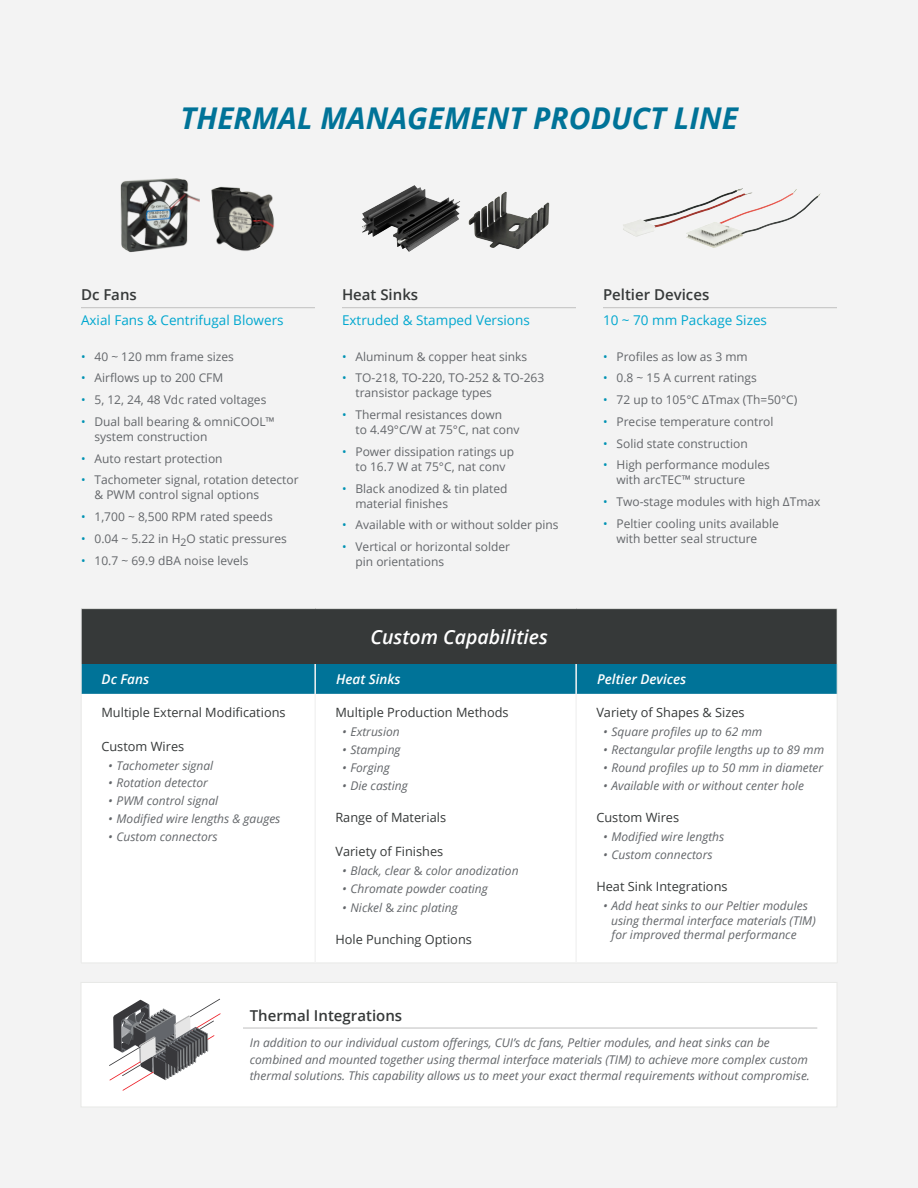
<style>
.page{position:relative;width:918px;height:1188px;background:#f3f3f3}
.page>*{position:absolute;margin:0;border:0;box-sizing:border-box;transform-origin:0 0}
.t1{font:italic 700 30px "Open Sans";color:#007398}
.Table_H1{font:italic 600 19.5px "Open Sans";color:#fff}
.Product_Spread_H3{font:600 15px "Open Sans";color:#363939}
.Product_Spread_H4{font:13.5px "Open Sans";color:#00a7cf}
.Table_H2{font:italic 600 13.5px "Open Sans";color:#fff}
.Table_Feature_List{font:12.75px "Open Sans";color:#363939}
.t2{font:12px/15px "Open Sans";color:#63666a}
.Inside_L_Columns{font:italic 12px/14.4px "Open Sans";color:#63666a}
.s1{color:#0092b3}
.s2{font-style:normal}
</style>
<div class="page">
<div style="left:81px;top:982px;width:756px;height:124px;background:#fff"></div>
<img style="left:468px;top:191px;width:82px;height:58px">
<hr style="left:81px;top:307px;width:234px;height:1px;background:#c6c6c5">
<hr style="left:603px;top:307px;width:234px;height:1px;background:#c6c6c5">
<hr style="left:342px;top:307px;width:234px;height:1px;background:#c6c6c5">
<img style="left:211px;top:186px;width:63px;height:65px">
<img style="left:120px;top:178px;width:80px;height:74px">
<img style="left:623px;top:215px;width:44px;height:22px">
<img style="left:362px;top:185px;width:98px;height:67px">
<div style="left:81px;top:609px;width:756px;height:55px;background:#363939"></div>
<div style="left:82px;top:664px;width:755px;height:30px;background:#007398"></div>
<div style="left:82px;top:694px;width:754px;height:268px;background:#fff"></div>
<hr style="left:81px;top:694px;width:1px;height:269px;background:#e8e9e7">
<hr style="left:837px;top:694px;width:1px;height:269px;background:#e8e9e7">
<hr style="left:81px;top:963px;width:234px;height:1px;background:#e8e9e7">
<hr style="left:315px;top:963px;width:261px;height:1px;background:#e8e9e7">
<hr style="left:576px;top:963px;width:261px;height:1px;background:#e8e9e7">
<hr style="left:81px;top:608px;width:234px;height:1px;background:#e8e9e7">
<hr style="left:81px;top:609px;width:1px;height:55px;background:#e8e9e7">
<hr style="left:315px;top:608px;width:261px;height:1px;background:#e8e9e7">
<hr style="left:576px;top:608px;width:261px;height:1px;background:#e8e9e7">
<hr style="left:837px;top:609px;width:1px;height:55px;background:#e8e9e7">
<hr style="left:81px;top:664px;width:1px;height:30px;background:#e8e9e7">
<hr style="left:837px;top:664px;width:1px;height:30px;background:#e8e9e7">
<hr style="left:314px;top:664px;width:2px;height:30px;background:#f3f3f3">
<hr style="left:575px;top:664px;width:2px;height:30px;background:#f3f3f3">
<hr style="left:314px;top:694px;width:2px;height:269px;background:#f3f3f3">
<hr style="left:575px;top:694px;width:2px;height:269px;background:#f3f3f3">
<img style="left:667px;top:188px;width:154px;height:60px">
<svg style="left:109px;top:999px;width:112px;height:92px"></svg>
<hr style="left:243px;top:1027px;width:574px;height:2px;background:#c6c6c5">
<h2 class="t1" style="left:180px;top:97px;width:559px">THERMAL MANAGEMENT PRODUCT LINE</h2>
<p class="Product_Spread_H3" style="left:81px;top:285px;width:57px">Dc Fans</p>
<p class="Product_Spread_H4" style="left:81px;top:311px;width:204px">Axial Fans &amp; Centrifugal Blowers</p>
<p class="t2" style="left:81px;top:348px;width:154px"><span class="s1">•</span> 40 ~ 120 mm frame sizes</p>
<p class="t2" style="left:81px;top:370px;width:144px"><span class="s1">•</span> Airflows up to 200 CFM</p>
<p class="t2" style="left:81px;top:392px;width:187px"><span class="s1">•</span> 5, 12, 24, 48 Vdc rated voltages</p>
<p class="t2" style="left:94px;top:414px;width:182px;text-indent:-14px"><span class="s1">•</span> Dual ball bearing &amp; omniCOOL™ system construction</p>
<p class="t2" style="left:81px;top:450px;width:143px"><span class="s1">•</span> Auto restart protection</p>
<p class="t2" style="left:94px;top:472px;width:206px;text-indent:-14px"><span class="s1">•</span> Tachometer signal, rotation detector &amp; PWM control signal options</p>
<p class="t2" style="left:81px;top:509px;width:193px"><span class="s1">•</span> 1,700 ~ 8,500 RPM rated speeds</p>
<p class="t2" style="left:81px;top:531px;width:207px"><span class="s1">•</span> 0.04 ~ 5.22 in H<sub>2</sub>O static pressures</p>
<p class="t2" style="left:81px;top:552px;width:169px"><span class="s1">•</span> 10.7 ~ 69.9 dBA noise levels</p>
<p class="Product_Spread_H3" style="left:342px;top:285px;width:78px">Heat Sinks</p>
<p class="Product_Spread_H4" style="left:342px;top:311px;width:189px">Extruded &amp; Stamped Versions</p>
<p class="t2" style="left:342px;top:348px;width:187px"><span class="s1">•</span> Aluminum &amp; copper heat sinks</p>
<p class="t2" style="left:356px;top:370px;width:190px;text-indent:-14px"><span class="s1">•</span> TO-218, TO-220, TO-252 &amp; TO-263 transistor package types</p>
<p class="t2" style="left:356px;top:407px;width:165px;text-indent:-14px"><span class="s1">•</span> Thermal resistances down<br>to 4.49°C/W at 75°C, nat conv</p>
<p class="t2" style="left:342px;top:444px;width:174px;text-align:center"><span class="s1">•</span> Power dissipation ratings up to 16.7 W at 75°C, nat conv</p>
<p class="t2" style="left:356px;top:480px;width:154px;text-indent:-14px"><span class="s1">•</span> Black anodized &amp; tin plated material finishes</p>
<p class="t2" style="left:342px;top:517px;width:218px"><span class="s1">•</span> Available with or without solder pins</p>
<p class="t2" style="left:356px;top:539px;width:156px;text-indent:-14px"><span class="s1">•</span> Vertical or horizontal solder pin orientations</p>
<p class="Table_H1" style="left:370px;top:623px;width:179px">Custom Capabilities</p>
<p class="Product_Spread_H3" style="left:603px;top:285px;width:108px">Peltier Devices</p>
<p class="Product_Spread_H4" style="left:603px;top:311px;width:166px">10 ~ 70 mm Package Sizes</p>
<p class="t2" style="left:603px;top:348px;width:146px"><span class="s1">•</span> Profiles as low as 3 mm</p>
<p class="t2" style="left:603px;top:370px;width:155px"><span class="s1">•</span> 0.8 ~ 15 A current ratings</p>
<p class="t2" style="left:603px;top:392px;width:196px"><span class="s1">•</span> 72 up to 105°C ΔTmax (Th=50°C)</p>
<p class="t2" style="left:603px;top:414px;width:172px"><span class="s1">•</span> Precise temperature control</p>
<p class="t2" style="left:603px;top:435px;width:146px"><span class="s1">•</span> Solid state construction</p>
<p class="t2" style="left:616px;top:457px;width:155px;text-indent:-14px"><span class="s1">•</span> High performance modules with arcTEC™ structure</p>
<p class="t2" style="left:603px;top:494px;width:219px"><span class="s1">•</span> Two-stage modules with high ΔTmax</p>
<p class="t2" style="left:616px;top:516px;width:164px;text-indent:-14px"><span class="s1">•</span> Peltier cooling units available with better seal structure</p>
<p class="Table_H2" style="left:102px;top:670px;width:49px">Dc Fans</p>
<p class="Table_H2" style="left:336px;top:670px;width:66px">Heat Sinks</p>
<p class="Table_H2" style="left:597px;top:670px;width:91px">Peltier Devices</p>
<p class="Table_Feature_List" style="left:101px;top:704px;width:186px">Multiple External Modifications</p>
<p class="Table_Feature_List" style="left:101px;top:737px;width:84px">Custom Wires</p>
<p class="Inside_L_Columns" style="left:108px;top:758px;width:107px">• Tachometer signal</p>
<p class="Inside_L_Columns" style="left:108px;top:776px;width:101px">• Rotation detector</p>
<p class="Inside_L_Columns" style="left:108px;top:793px;width:112px">• PWM control signal</p>
<p class="Inside_L_Columns" style="left:108px;top:811px;width:174px">• Modified wire lengths &amp; gauges</p>
<p class="Inside_L_Columns" style="left:108px;top:829px;width:111px">• Custom connectors</p>
<p class="Table_Feature_List" style="left:335px;top:704px;width:175px">Multiple Production Methods</p>
<p class="Inside_L_Columns" style="left:342px;top:724px;width:59px">• Extrusion</p>
<p class="Inside_L_Columns" style="left:342px;top:742px;width:60px">• Stamping</p>
<p class="Inside_L_Columns" style="left:342px;top:760px;width:49px">• Forging</p>
<p class="Inside_L_Columns" style="left:342px;top:778px;width:67px">• Die casting</p>
<p class="Table_Feature_List" style="left:335px;top:809px;width:112px">Range of Materials</p>
<p class="Table_Feature_List" style="left:335px;top:842px;width:109px">Variety of Finishes</p>
<p class="Inside_L_Columns" style="left:342px;top:863px;width:178px">• Black, clear <span class="s2">&amp;</span> color anodization</p>
<p class="Inside_L_Columns" style="left:342px;top:881px;width:147px">• Chromate powder coating</p>
<p class="Inside_L_Columns" style="left:342px;top:900px;width:117px">• Nickel <span class="s2">&amp;</span> zinc plating</p>
<p class="Table_Feature_List" style="left:335px;top:931px;width:138px">Hole Punching Options</p>
<p class="Table_Feature_List" style="left:596px;top:704px;width:150px">Variety of Shapes &amp; Sizes</p>
<p class="Inside_L_Columns" style="left:603px;top:724px;width:161px">• Square profiles up to 62 mm</p>
<p class="Inside_L_Columns" style="left:603px;top:742px;width:222px">• Rectangular profile lengths up to 89 mm</p>
<p class="Inside_L_Columns" style="left:603px;top:760px;width:222px">• Round profiles up to 50 mm in diameter</p>
<p class="Inside_L_Columns" style="left:603px;top:778px;width:203px">• Available with or without center hole</p>
<p class="Table_Feature_List" style="left:596px;top:809px;width:84px">Custom Wires</p>
<p class="Inside_L_Columns" style="left:603px;top:829px;width:123px">• Modified wire lengths</p>
<p class="Inside_L_Columns" style="left:603px;top:847px;width:111px">• Custom connectors</p>
<p class="Table_Feature_List" style="left:596px;top:878px;width:133px">Heat Sink Integrations</p>
<p class="Inside_L_Columns" style="left:611px;top:899px;width:206px;text-indent:-8px">• Add heat sinks to our Peltier modules using thermal interface materials (TIM) for improved thermal performance</p>
<p class="Product_Spread_H3" style="left:250px;top:1005px;width:154px">Thermal Integrations</p>
<p class="Inside_L_Columns" style="left:250px;top:1034px;width:562px;line-height:16.5px">In addition to our individual custom offerings, CUI’s dc fans, Peltier modules, and heat sinks can be combined and mounted together using thermal interface materials (TIM) to achieve more complex custom thermal solutions. This capability allows us to meet your exact thermal requirements without compromise.</p>
</div>
